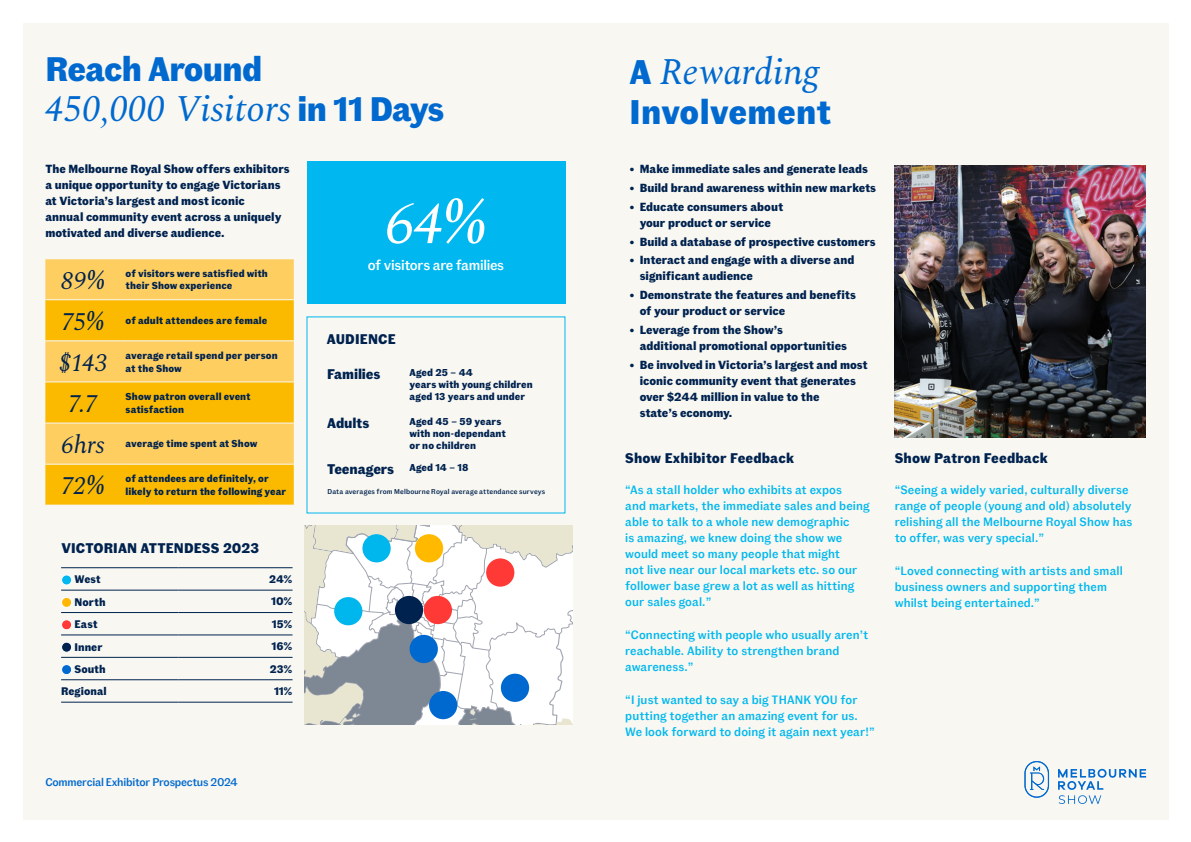
<style>
.page{position:relative;width:1191px;height:842px;background:#fff}
.page>*{position:absolute;margin:0;border:0;box-sizing:border-box;transform-origin:0 0}
.t1{font:italic 60px "Spectral";color:#fff}
.t2{font:italic 37px "Spectral";color:#0069cf}
.t3{font:700 34.1px "Fann Grotesque Pro";letter-spacing:.01em;color:#0069cf}
.t4{font:700 34px "Fann Grotesque Pro";letter-spacing:-.02em;color:#0069cf}
.t5{font:italic 25px "Spectral";letter-spacing:.005em;color:#00224f}
.t6{font:700 14px "Fann Grotesque Pro";letter-spacing:.005em;color:#00224f}
.t7{font:500 14px "Fann Grotesque Pro";letter-spacing:-.02em;color:#fff}
.t8{font:500 12px/16px "Fann Grotesque Pro";letter-spacing:.01em;color:#00b8ef}
.t9{font:700 11.8px/16px "Fann Grotesque Pro";color:#00224f}
.t10{font:500 11.1px "Fann Grotesque Pro";letter-spacing:-.02em;color:#0069cf}
.t11{font:700 11px "Fann Grotesque Pro";letter-spacing:.005em;color:#00224f}
.t12{font:700 10px/12.8px "Fann Grotesque Pro";letter-spacing:.005em;color:#00224f}
.t13{font:500 7px "Fann Grotesque Pro";letter-spacing:.02em;color:#00224f}
.s1{font-family:"Fann Grotesque Pro";font-weight:700;font-style:normal;font-size:34px}
.s2{font-family:"Fann Grotesque Pro";font-weight:700;font-style:normal;font-size:34.1px}
</style>
<div class="page">
<div style="left:23px;top:23px;width:1145px;height:796px;background:#f8f7f1"></div>
<svg style="left:1024px;top:761px;width:25px;height:37px"></svg>
<svg style="left:1058px;top:769px;width:88px;height:35px"></svg>
<svg style="left:304px;top:525px;width:269px;height:199px"></svg>
<div style="left:334px;top:597px;width:28px;height:28px;background:#00b7ed;border-radius:50%"></div>
<div style="left:362px;top:534px;width:29px;height:28px;background:#00b7ed;border-radius:50%"></div>
<div style="left:415px;top:534px;width:28px;height:28px;background:#ffba00;border-radius:50%"></div>
<div style="left:486px;top:558px;width:28px;height:29px;background:#ff3936;border-radius:50%"></div>
<div style="left:424px;top:596px;width:28px;height:28px;background:#ff3936;border-radius:50%"></div>
<div style="left:395px;top:596px;width:28px;height:28px;background:#00224f;border-radius:50%"></div>
<div style="left:501px;top:674px;width:28px;height:28px;background:#0069cf;border-radius:50%"></div>
<div style="left:409px;top:635px;width:29px;height:28px;background:#0069cf;border-radius:50%"></div>
<div style="left:429px;top:691px;width:28px;height:28px;background:#0069cf;border-radius:50%"></div>
<hr style="left:61px;top:567px;width:117px;height:1px;background:#00224f">
<hr style="left:178px;top:567px;width:114px;height:1px;background:#00224f">
<hr style="left:61px;top:590px;width:117px;height:1px;background:#00224f">
<hr style="left:178px;top:590px;width:114px;height:1px;background:#00224f">
<hr style="left:61px;top:612px;width:117px;height:1px;background:#00224f">
<hr style="left:178px;top:612px;width:114px;height:1px;background:#00224f">
<hr style="left:61px;top:635px;width:117px;height:1px;background:#00224f">
<hr style="left:178px;top:635px;width:114px;height:1px;background:#00224f">
<hr style="left:61px;top:657px;width:117px;height:1px;background:#00224f">
<hr style="left:178px;top:657px;width:114px;height:1px;background:#00224f">
<hr style="left:61px;top:680px;width:117px;height:1px;background:#00224f">
<hr style="left:61px;top:702px;width:117px;height:1px;background:#00224f">
<hr style="left:178px;top:680px;width:114px;height:1px;background:#00224f">
<hr style="left:178px;top:702px;width:114px;height:1px;background:#00224f">
<svg style="left:61px;top:575px;width:11px;height:10px"></svg>
<svg style="left:62px;top:598px;width:9px;height:9px"></svg>
<svg style="left:62px;top:620px;width:9px;height:10px"></svg>
<svg style="left:62px;top:642px;width:9px;height:11px"></svg>
<svg style="left:61px;top:664px;width:11px;height:11px"></svg>
<div style="left:45px;top:259px;width:249px;height:123px;background:#fece61"></div>
<div style="left:45px;top:300px;width:249px;height:40px;background:#fbba00"></div>
<svg style="left:45px;top:383px;width:249px;height:122px;background:#fbc122"></svg>
<hr style="left:45px;top:299px;width:76px;height:1px;background:#f8f8f3">
<hr style="left:121px;top:299px;width:173px;height:1px;background:#f8f8f3">
<hr style="left:45px;top:340px;width:76px;height:1px;background:#f8f8f3">
<hr style="left:121px;top:340px;width:173px;height:1px;background:#f8f8f3">
<hr style="left:45px;top:423px;width:76px;height:1px;background:#f8f8f3">
<hr style="left:121px;top:423px;width:173px;height:1px;background:#f8f8f3">
<hr style="left:45px;top:464px;width:76px;height:1px;background:#f8f8f3">
<hr style="left:121px;top:464px;width:173px;height:1px;background:#f8f8f3">
<img style="left:894px;top:166px;width:251px;height:271px">
<div style="left:307px;top:161px;width:258px;height:143px;background:#00b8ef"></div>
<h3 class="t4" style="left:45px;top:48px;width:218px">Reach Around</h3>
<h2 class="t2" style="left:45px;top:82px;width:401px">450,000 Visitors <span class="s1">in 11 Days</span></h2>
<p class="t9" style="left:45px;top:162px;width:246px">The Melbourne Royal Show offers exhibitors a unique opportunity to engage Victorians at Victoria’s largest and most iconic<br>annual community event across a uniquely motivated and diverse audience.</p>
<h3 class="t5" style="left:61px;top:262px;width:45px">89%</h3>
<p class="t12" style="left:126px;top:267px;width:144px">of visitors were satisfied with their Show experience</p>
<h3 class="t5" style="left:62px;top:303px;width:44px">75%</h3>
<p class="t12" style="left:126px;top:315px;width:143px">of adult attendees are female</p>
<h3 class="t5" style="left:59px;top:344px;width:50px">$143</h3>
<p class="t12" style="left:126px;top:349px;width:153px">average retail spend per person at the Show</p>
<h3 class="t5" style="left:69px;top:385px;width:30px">7.7</h3>
<p class="t12" style="left:126px;top:390px;width:127px">Show patron overall event satisfaction</p>
<h3 class="t5" style="left:61px;top:426px;width:45px">6hrs</h3>
<p class="t12" style="left:126px;top:438px;width:133px">average time spent at Show</p>
<h3 class="t5" style="left:61px;top:467px;width:45px">72%</h3>
<p class="t12" style="left:126px;top:472px;width:162px">of attendees are definitely, or likely to return the following year</p>
<p class="t6" style="left:61px;top:540px;width:199px">VICTORIAN ATTENDESS 2023</p>
<p class="t11" style="left:74px;top:573px;width:28px">West</p>
<p class="t11" style="left:269px;top:572px;width:25px">24%</p>
<p class="t11" style="left:74px;top:595px;width:33px">North</p>
<p class="t11" style="left:271px;top:595px;width:23px">10%</p>
<p class="t11" style="left:74px;top:618px;width:25px">East</p>
<p class="t11" style="left:272px;top:617px;width:22px">15%</p>
<p class="t11" style="left:74px;top:640px;width:30px">Inner</p>
<p class="t11" style="left:271px;top:640px;width:22px">16%</p>
<p class="t11" style="left:74px;top:662px;width:33px">South</p>
<p class="t11" style="left:270px;top:662px;width:24px">23%</p>
<p class="t11" style="left:61px;top:684px;width:47px">Regional</p>
<p class="t11" style="left:274px;top:684px;width:20px">11%</p>
<p class="t10" style="left:45px;top:775px;width:194px">Commercial Exhibitor Prospectus 2024</p>
<h1 class="t1" style="left:385px;top:180px;width:103px">64%</h1>
<p class="t7" style="left:368px;top:257px;width:138px">of visitors are families</p>
<p class="t6" style="left:327px;top:331px;width:70px">AUDIENCE</p>
<p class="t6" style="left:327px;top:365px;width:55px">Families</p>
<p class="t12" style="left:409px;top:367px;width:125px;line-height:12px">Aged 25 – 44<br>years with young children aged 13 years and under</p>
<p class="t6" style="left:327px;top:414px;width:44px">Adults</p>
<p class="t12" style="left:409px;top:416px;width:98px;line-height:12px">Aged 45 – 59 years with non-dependant or no children</p>
<p class="t6" style="left:327px;top:460px;width:143px">Teenagers <sup>Aged</sup> <sup>14</sup> <sup>–</sup> <sup>18</sup></p>
<p class="t13" style="left:327px;top:487px;width:219px">Data averages from Melbourne Royal average attendance surveys</p>
<h2 class="t2" style="left:629px;top:45px;width:191px"><span class="s2">A</span> Rewarding</h2>
<h3 class="t3" style="left:629px;top:92px;width:203px">Involvement</h3>
<p class="t9" style="left:629px;top:162px;width:240px">• Make immediate sales and generate leads</p>
<p class="t9" style="left:629px;top:180px;width:248px">• Build brand awareness within new markets</p>
<p class="t9" style="left:629px;top:199px;width:155px;text-align:center">• Educate consumers about your product or service</p>
<p class="t9" style="left:629px;top:234px;width:248px">• Build a database of prospective customers</p>
<p class="t9" style="left:640px;top:253px;width:216px;text-indent:-10px">• Interact and engage with a diverse and significant audience</p>
<p class="t9" style="left:640px;top:288px;width:218px;text-indent:-10px">• Demonstrate the features and benefits of your product or service</p>
<p class="t9" style="left:640px;top:323px;width:209px;text-indent:-10px">• Leverage from the Show’s<br>additional promotional opportunities</p>
<p class="t9" style="left:640px;top:357px;width:229px;text-indent:-10px">• Be involved in Victoria’s largest and most iconic community event that generates over $244 million in value to the<br>state’s economy.</p>
<p class="t6" style="left:625px;top:449px;width:170px">Show Exhibitor Feedback</p>
<p class="t8" style="left:625px;top:482px;width:246px">“As a stall holder who exhibits at expos<br>and markets, the immediate sales and being able to talk to a whole new demographic<br>is amazing, we knew doing the show we would meet so many people that might<br>not live near our local markets etc. so our follower base grew a lot as well as hitting our sales goal.”</p>
<p class="t8" style="left:625px;top:627px;width:244px">“Connecting with people who usually aren’t reachable. Ability to strengthen brand awareness.”</p>
<p class="t8" style="left:625px;top:692px;width:251px">“I just wanted to say a big THANK YOU for putting together an amazing event for us.<br>We look forward to doing it again next year!”</p>
<p class="t6" style="left:894px;top:449px;width:155px">Show Patron Feedback</p>
<p class="t8" style="left:894px;top:482px;width:239px">“Seeing a widely varied, culturally diverse range of people (young and old) absolutely relishing all the Melbourne Royal Show has to offer, was very special.”</p>
<p class="t8" style="left:894px;top:563px;width:230px">“Loved connecting with artists and small business owners and supporting them whilst being entertained.”</p>
</div>
